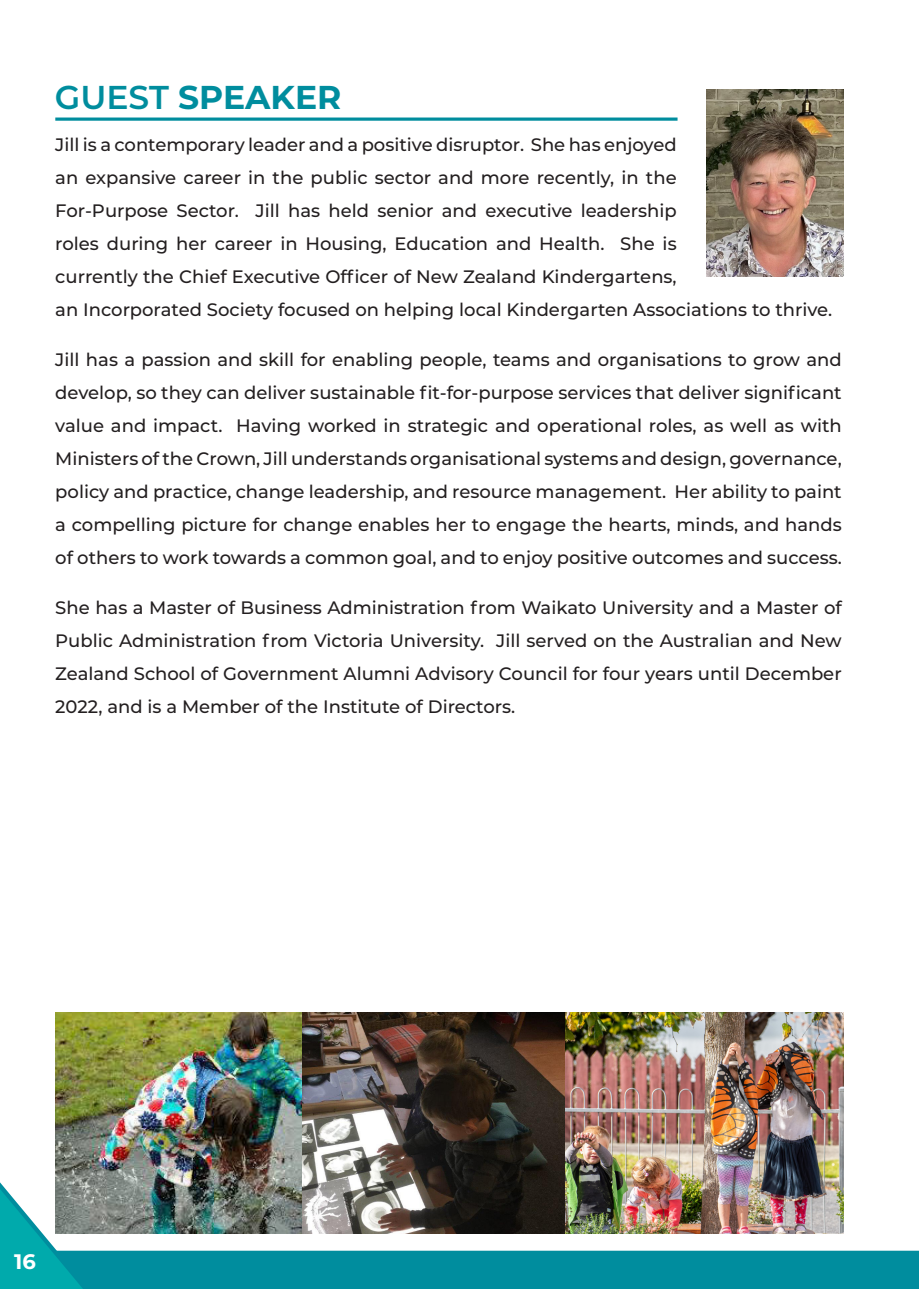
<style>
.page{position:relative;width:919px;height:1289px;background:#fff}
.page>*{position:absolute;margin:0;border:0;box-sizing:border-box;transform-origin:0 0}
.Title_7{font:700 33px "Montserrat";color:#008d9e}
.t1{font:700 21px "Montserrat";color:#fff}
.Body_Text{font:500 18px/33px "Montserrat";color:#231f20;text-align:justify}
.s1{font-weight:600}
</style>
<div class="page">
<img style="left:706px;top:89px;width:137px;height:187px">
<svg style="left:55px;top:117px;width:622px;height:4px;background:#33a3b1"></svg>
<img style="left:55px;top:1012px;width:247px;height:145px">
<img style="left:302px;top:1012px;width:264px;height:145px">
<img style="left:566px;top:1012px;width:277px;height:145px">
<img style="left:0;top:1157px;width:918px;height:131px">
<p class="Title_7" style="left:55px;top:73px;width:288px"><span class="s1">GUEST</span> SPEAKER</p>
<p class="Body_Text" style="left:55px;top:127px;width:778px;text-align:left">Jill is a contemporary leader and a positive disruptor. She has enjoyed<br>an expansive career in the public sector and more recently, in the<br>For-Purpose Sector. Jill has held senior and executive leadership<br>roles during her career in Housing, Education and Health. She is<br>currently the Chief Executive Officer of New Zealand Kindergartens,<br>an Incorporated Society focused on helping local Kindergarten Associations to thrive.</p>
<p class="Body_Text" style="left:55px;top:342px;width:788px">Jill has a passion and skill for enabling people, teams and organisations to grow and develop, so they can deliver sustainable fit-for-purpose services that deliver significant value and impact. Having worked in strategic and operational roles, as well as with Ministers of the Crown, Jill understands organisational systems and design, governance, policy and practice, change leadership, and resource management. Her ability to paint a compelling picture for change enables her to engage the hearts, minds, and hands of others to work towards a common goal, and to enjoy positive outcomes and success.</p>
<p class="Body_Text" style="left:55px;top:590px;width:788px">She has a Master of Business Administration from Waikato University and a Master of Public Administration from Victoria University. Jill served on the Australian and New Zealand School of Government Alumni Advisory Council for four years until December 2022, and is a Member of the Institute of Directors.</p>
<p class="t1" style="left:14px;top:1246px;width:23px">16</p>
</div>
